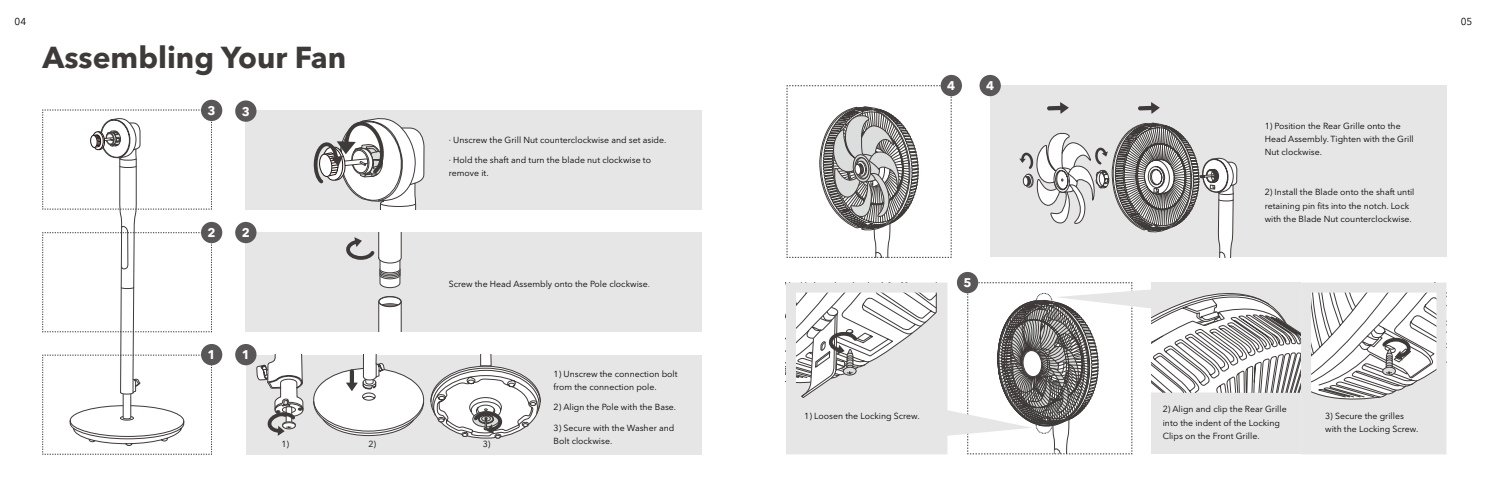
<style>
.page{position:relative;width:1489px;height:497px;background:#fff}
.page>*{position:absolute;margin:0;border:0;box-sizing:border-box;transform-origin:0 0}
.t1{font:700 30px "Avenir Next LT Pro";color:#3e3a39}
.t2{font:700 12.5px "Avenir Next LT Pro";color:#fff}
.t3{font:10px "Avenir Next LT Pro";color:#000}
.t4{font:8.75px/13.1px "Avenir Next LT Pro";color:#000}
.s1{font-family:"Adobe Song Std";font-weight:300}
</style>
<div class="page">
<svg style="left:786px;top:85px;width:165px;height:173px"></svg>
<div style="left:246px;top:232px;width:456px;height:99px;background:#e6e6e6"></div>
<div style="left:378px;top:296px;width:23px;height:10px;border:1px solid #3e3a39;border-radius:50%"></div>
<div style="left:379px;top:296px;width:22px;height:10px;background:#fff;border-radius:50%"></div>
<div style="left:379px;top:296px;width:22px;height:10px;border:1px solid #3e3a39;border-radius:50%"></div>
<svg style="left:378px;top:301px;width:23px;height:30px"></svg>
<div style="left:246px;top:110px;width:456px;height:99px;background:#e6e6e6"></div>
<div style="left:990px;top:85px;width:456px;height:172px;background:#e6e6e6"></div>
<svg style="left:348px;top:232px;width:54px;height:56px"></svg>
<div style="left:235px;top:221px;width:21px;height:22px;background:#595757;border-radius:50%"></div>
<div style="left:201px;top:343px;width:21px;height:22px;background:#595757;border-radius:50%"></div>
<div style="left:201px;top:221px;width:21px;height:22px;background:#595757;border-radius:50%"></div>
<div style="left:201px;top:100px;width:21px;height:21px;background:#595757;border-radius:50%"></div>
<div style="left:235px;top:100px;width:21px;height:22px;background:#595757;border-radius:50%"></div>
<div style="left:940px;top:75px;width:21px;height:21px;background:#595757;border-radius:50%"></div>
<svg style="left:956px;top:271px;width:22px;height:22px"></svg>
<div style="left:979px;top:75px;width:21px;height:21px;background:#595757;border-radius:50%"></div>
<svg style="left:1019px;top:102px;width:219px;height:155px"></svg>
<div style="left:308px;top:354px;width:149px;height:100px;background:#e6e6e6"></div>
<div style="left:246px;top:354px;width:64px;height:100px;background:#e6e6e6"></div>
<div style="left:427px;top:354px;width:275px;height:100px;background:#e6e6e6"></div>
<svg style="left:430px;top:354px;width:111px;height:84px"></svg>
<svg style="left:256px;top:354px;width:49px;height:82px"></svg>
<div style="left:235px;top:343px;width:21px;height:22px;background:#595757;border-radius:50%"></div>
<svg style="left:313px;top:354px;width:111px;height:83px"></svg>
<svg style="left:786px;top:282px;width:660px;height:172px"></svg>
<svg style="left:42px;top:109px;width:170px;height:345px"></svg>
<svg style="left:315px;top:118px;width:109px;height:91px"></svg>
<p class="t3" style="left:15px;top:15px;width:13px">04</p>
<p class="t3" style="left:1460px;top:15px;width:13px">05</p>
<h1 class="t1" style="left:43px;top:39px;width:305px">Assembling Your Fan</h1>
<h2 class="t2" style="left:208px;top:103px;width:10px">3</h2>
<h2 class="t2" style="left:242px;top:103px;width:10px">3</h2>
<h2 class="t2" style="left:208px;top:225px;width:10px">2</h2>
<h2 class="t2" style="left:242px;top:224px;width:10px">2</h2>
<h2 class="t2" style="left:208px;top:346px;width:10px">1</h2>
<h2 class="t2" style="left:242px;top:346px;width:10px">1</h2>
<p class="t4" style="left:449px;top:133px;width:219px">· Unscrew the Grill Nut counterclockwise and set aside.</p>
<p class="t4" style="left:449px;top:153px;width:204px">· Hold the shaft and turn the blade nut clockwise to remove it.</p>
<p class="t4" style="left:449px;top:276px;width:202px">Screw the Head Assembly onto the Pole clockwise<span class="s1">.</span></p>
<p class="t4" style="left:281px;top:437px;width:9px">1)</p>
<p class="t4" style="left:368px;top:437px;width:9px">2)</p>
<p class="t4" style="left:483px;top:437px;width:9px">3)</p>
<p class="t4" style="left:553px;top:366px;width:125px">1) Unscrew the connection bolt from the connection pole.</p>
<p class="t4" style="left:553px;top:400px;width:124px">2) Align the Pole with the Base.</p>
<p class="t4" style="left:553px;top:420px;width:122px">3) Secure with the Washer and<br>Bolt clockwise.</p>
<h2 class="t2" style="left:947px;top:77px;width:10px">4</h2>
<h2 class="t2" style="left:986px;top:77px;width:10px">4</h2>
<h2 class="t2" style="left:963px;top:274px;width:10px">5</h2>
<p class="t4" style="left:1264px;top:119px;width:151px">1) Position the Rear Grille onto the<br>Head Assembly. Tighten with the Grill<br>Nut clockwise.</p>
<p class="t4" style="left:1264px;top:185px;width:151px">2) Install the Blade onto the shaft until retaining pin fits into the notch. Lock with the Blade Nut counterclockwise.</p>
<p class="t4" style="left:804px;top:408px;width:117px">1) Loosen the Locking Screw.</p>
<p class="t4" style="left:1162px;top:402px;width:125px">2) Align and clip the Rear Grille into the indent of the Locking<br>Clips on the Front Grille.</p>
<p class="t4" style="left:1324px;top:408px;width:95px">3) Secure the grilles with the Locking Screw.</p>
</div>
